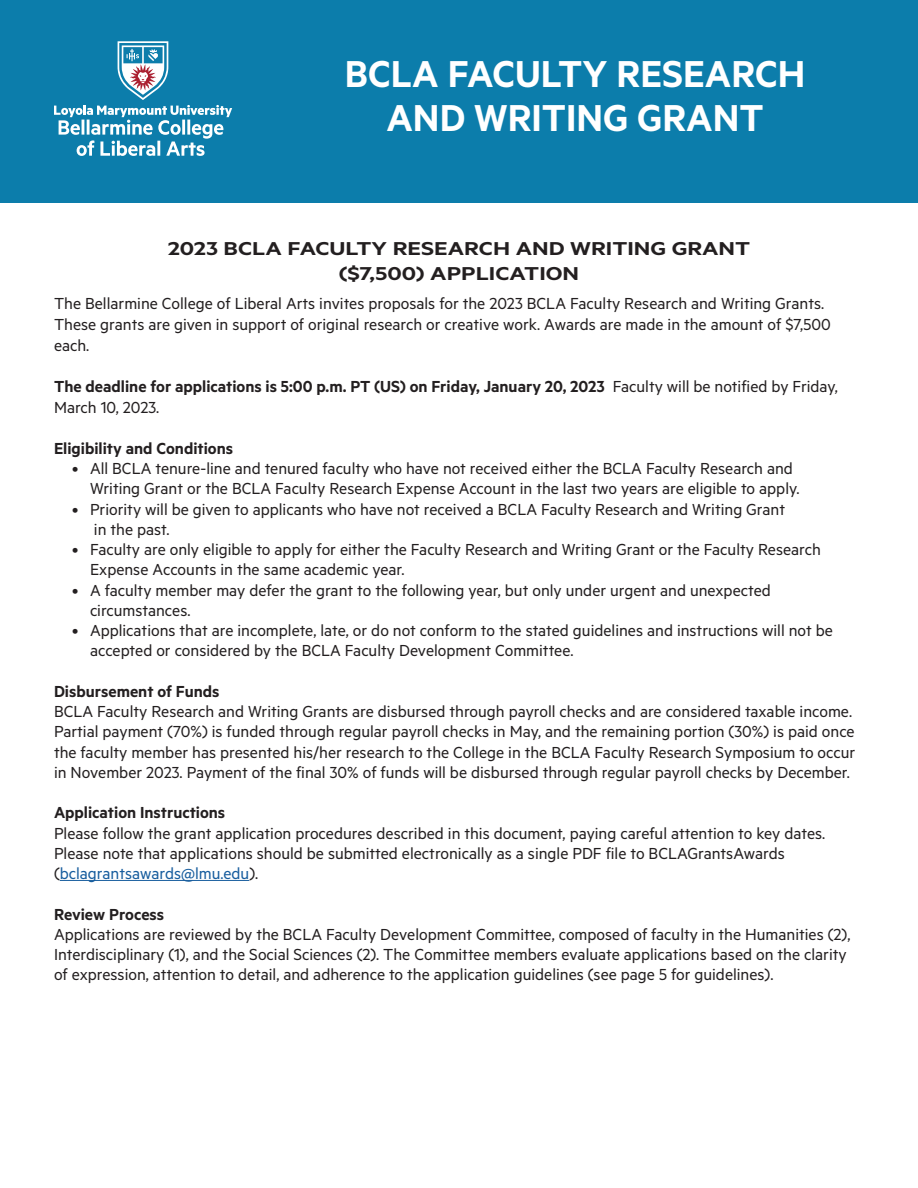
<style>
.page{position:relative;width:918px;height:1188px;background:#fff}
.page>*{position:absolute;margin:0;border:0;box-sizing:border-box;transform-origin:0 0}
.t1{font:600 42.15px/43.5px "Metric";color:#fff;text-align:center}
.t2{font:600 21px/25.2px "Metric";color:#231f20;text-align:center;scale:1.25 1}
.t3{font:18px/20.2px "Metric";color:#231f20}
.t4{font:600 18px/21.6px "Metric";color:#231f20}
.s1{font-weight:400}
.s2{color:#175d9e}
</style>
<div class="page">
<hr style="left:60px;top:880px;width:189px;height:1px;background:#175d9e">
<div style="left:0;top:0;width:918px;height:202px;background:#0c7dab"></div>
<svg style="left:54px;top:41px;width:178px;height:115px"></svg>
<h1 class="t1" style="left:345px;top:51px;width:462px">BCLA FACULTY RESEARCH<br>AND WRITING GRANT</h1>
<p class="t2" style="left:168px;top:235px;width:468px">2023 BCLA FACULTY RESEARCH AND WRITING GRANT ($7,500) APPLICATION</p>
<p class="t3" style="left:54px;top:293px;width:778px;line-height:21px">The Bellarmine College of Liberal Arts invites proposals for the 2023 BCLA Faculty Research and Writing Grants.<br>These grants are given in support of original research or creative work. Awards are made in the amount of $7,500 each.</p>
<p class="t4" style="left:54px;top:375px;width:786px">The deadline for applications is 5:00 p.m. PT (US) on Friday, January 20, 2023 <span class="s1">Faculty will be notified by Friday,<br>March 10, 2023.</span></p>
<p class="t4" style="left:54px;top:437px;width:181px">Eligibility and Conditions</p>
<p class="t3" style="left:90px;top:458px;width:711px;text-indent:-18px">• All BCLA tenure-line and tenured faculty who have not received either the BCLA Faculty Research and<br>Writing Grant or the BCLA Faculty Research Expense Account in the last two years are eligible to apply.</p>
<p class="t3" style="left:94px;top:498px;width:693px;text-indent:-22px">• Priority will be given to applicants who have not received a BCLA Faculty Research and Writing Grant in the past.</p>
<p class="t3" style="left:90px;top:539px;width:732px;text-indent:-18px">• Faculty are only eligible to apply for either the Faculty Research and Writing Grant or the Faculty Research<br>Expense Accounts in the same academic year.</p>
<p class="t3" style="left:90px;top:579px;width:682px;text-indent:-18px">• A faculty member may defer the grant to the following year, but only under urgent and unexpected circumstances.</p>
<p class="t3" style="left:90px;top:620px;width:744px;text-indent:-18px">• Applications that are incomplete, late, or do not conform to the stated guidelines and instructions will not be accepted or considered by the BCLA Faculty Development Committee.</p>
<p class="t4" style="left:54px;top:680px;width:167px">Disbursement of Funds</p>
<p class="t3" style="left:54px;top:701px;width:803px">BCLA Faculty Research and Writing Grants are disbursed through payroll checks and are considered taxable income.<br>Partial payment (70%) is funded through regular payroll checks in May, and the remaining portion (30%) is paid once the faculty member has presented his/her research to the College in the BCLA Faculty Research Symposium to occur in November 2023. Payment of the final 30% of funds will be disbursed through regular payroll checks by December.</p>
<p class="t4" style="left:54px;top:802px;width:173px">Application Instructions</p>
<p class="t3" style="left:54px;top:822px;width:773px">Please follow the grant application procedures described in this document, paying careful attention to key dates.<br>Please note that applications should be submitted electronically as a single PDF file to BCLAGrantsAwards (<span class="s2">bclagrantsawards@lmu.edu</span>).</p>
<p class="t4" style="left:54px;top:903px;width:112px">Review Process</p>
<p class="t3" style="left:54px;top:924px;width:798px">Applications are reviewed by the BCLA Faculty Development Committee, composed of faculty in the Humanities (2),<br>Interdisciplinary (1), and the Social Sciences (2). The Committee members evaluate applications based on the clarity of expression, attention to detail, and adherence to the application guidelines (see page 5 for guidelines).</p>
</div>
